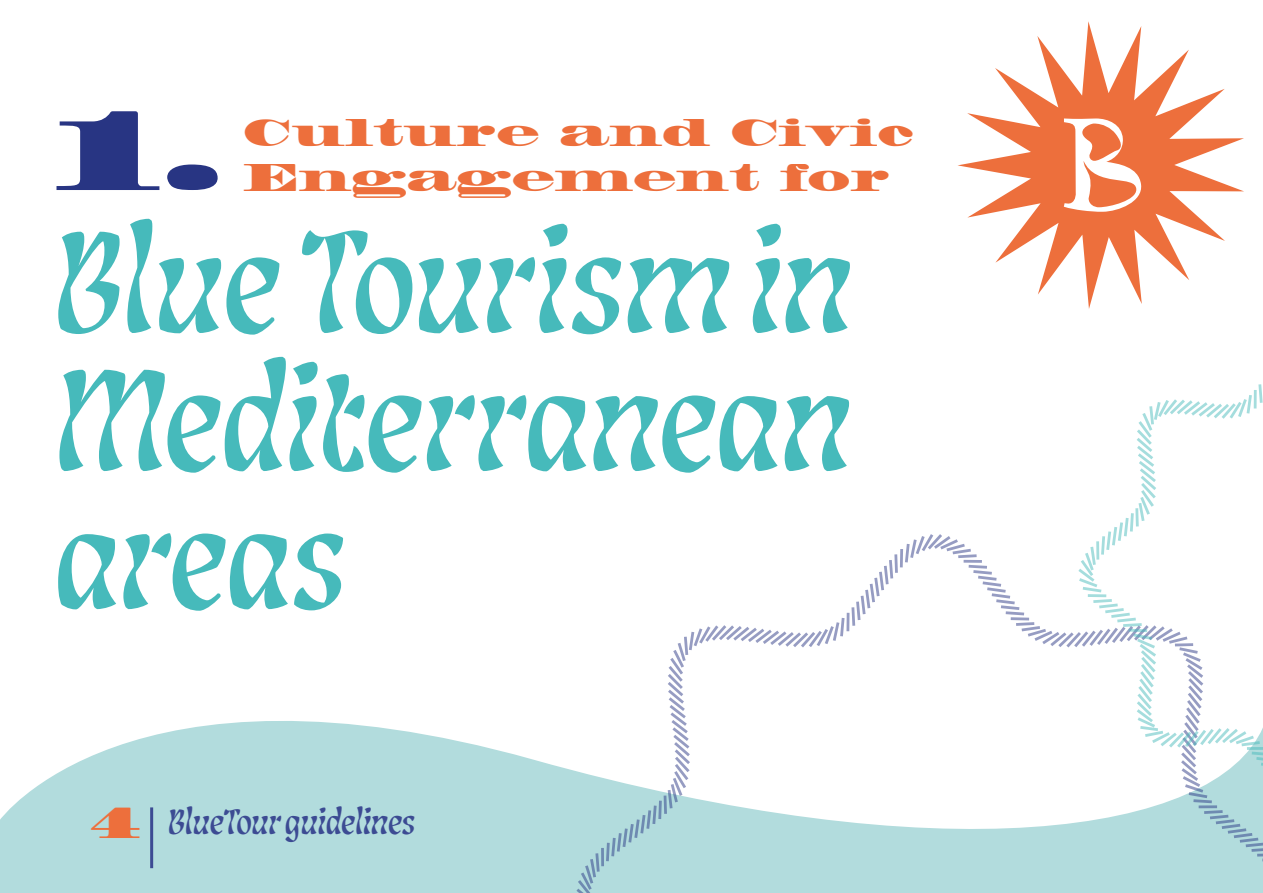
<style>
.page{position:relative;width:1263px;height:893px;background:#fff}
.page>*{position:absolute;margin:0;border:0;box-sizing:border-box;transform-origin:0 0}
.t1{font:147px/138px "Lisbeth Display";color:#46babb;text-align:justify}
.t2{font:105px "Madrone Std";color:#283583}
.t3{font:36px/45px "Madrone Std";color:#ed6f3c}
.t4{font:36px "Lisbeth Display";letter-spacing:-.005em;color:#3c4b93}
.s1{font-family:"Madrone Std";font-size:40.5px;color:#ed6f3c}
</style>
<div class="page">
<svg style="left:0;top:721px;width:573px;height:172px;background:#bce0e1"></svg>
<hr style="left:150px;top:807px;width:3px;height:61px;background:#3c4b93">
<svg style="left:958px;top:21px;width:286px;height:288px"></svg>
<svg style="left:1064px;top:118px;width:79px;height:94px"></svg>
<svg style="left:573px;top:534px;width:690px;height:359px"></svg>
<svg style="left:1075px;top:384px;width:188px;height:425px"></svg>
<p class="t2" style="left:54px;top:86px;width:170px">1.</p>
<p class="t3" style="left:243px;top:111px;width:672px">Culture and Civic<br>Engagement for</p>
<p class="t1" style="left:54px;top:197px;width:800px">Blue Tourism in Mediterranean areas</p>
<p class="t4" style="left:91px;top:792px;width:325px"><span class="s1">4</span> BlueTour guidelines</p>
</div>
